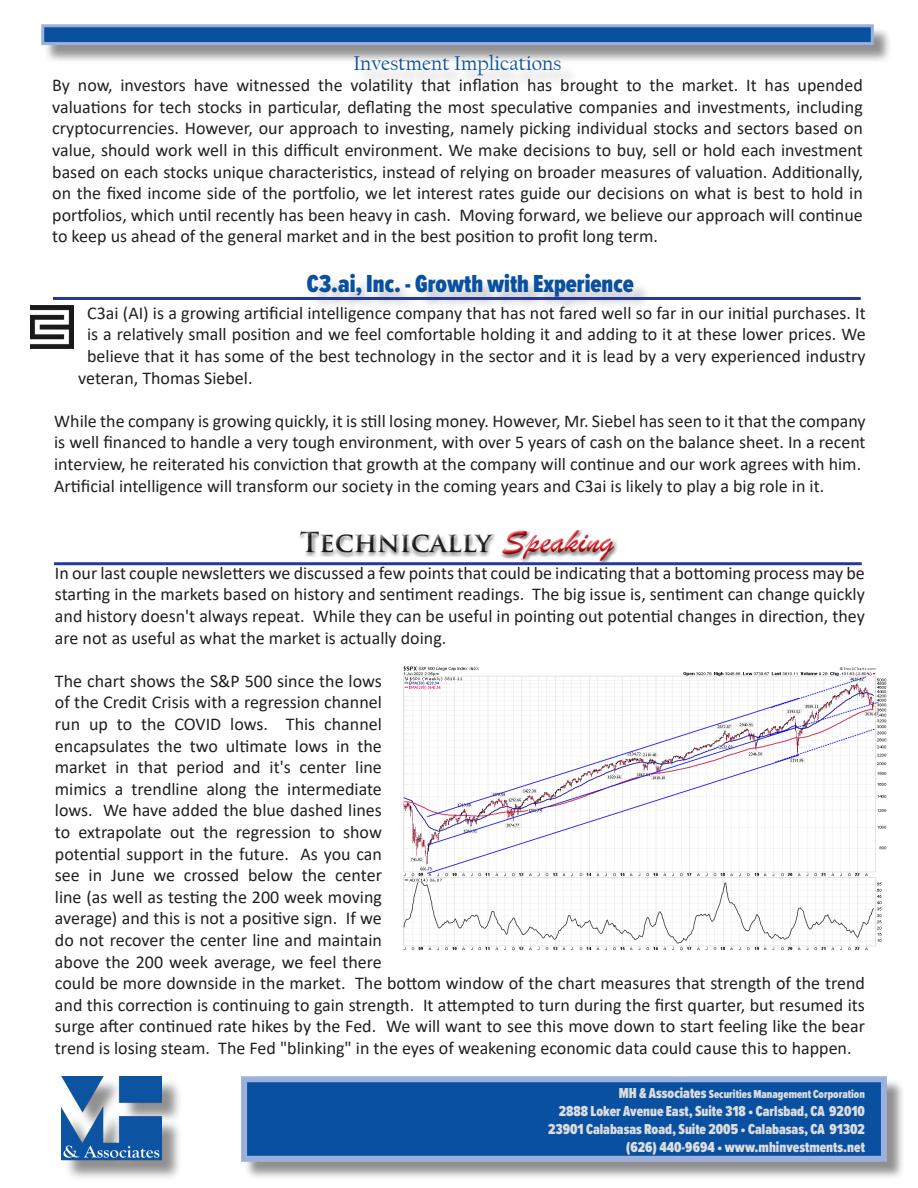
<style>
.page{position:relative;width:918px;height:1188px;background:#fff}
.page>*{position:absolute;margin:0;border:0;box-sizing:border-box;transform-origin:0 0}
.t1{font:700 27px "Trajan Pro";color:#231f20}
.Headline{font:900 25.5px "Proxima Nova Ex Cn";color:#0a50a0}
.Headline-2{font:21px "Californian FB";color:#0a50a0}
.t2{font:18px/21.6px "Calibri";color:#231f20;text-align:justify}
.Subhead_1{font:900 15px "Proxima Nova Ex Cn";color:#dcdddf}
.Subhead_1-2{font:900 12px "Proxima Nova Ex Cn";color:#dcdddf}
.s1{font-family:"Brush Script";font-weight:400;font-size:36px;color:#d2161e}
.s2{font-size:15px}
</style>
<div class="page">
<div style="left:243px;top:1079px;width:662px;height:101px;background:#231f20;opacity:.5"></div>
<div style="left:241px;top:1076px;width:646px;height:86px;background:#0a50a0;border:6px solid #9bb1db"></div>
<div style="left:44px;top:27px;width:849px;height:37px;background:#231f20;opacity:.5"></div>
<div style="left:41px;top:24px;width:833px;height:21px;background:#0a50a0;border:3px solid #9bb1db"></div>
<div style="left:65px;top:1079px;width:118px;height:102px;background:#231f20;opacity:.5"></div>
<img style="left:62px;top:1076px;width:100px;height:86px">
<div style="left:296px;top:527px;width:324px;height:39px;background:#231f20;opacity:.53"></div>
<div style="left:310px;top:276px;width:341px;height:39px;background:#231f20;opacity:.26"></div>
<hr style="left:54px;top:562px;width:808px;height:3px;background:#263996">
<img style="left:403px;top:666px;width:484px;height:285px">
<div style="left:358px;top:57px;width:221px;height:37px;background:#f9f9f9"></div>
<hr style="left:53px;top:297px;width:808px;height:3px;background:#263996">
<img style="left:30px;top:305px;width:44px;height:43px">
<p class="Headline-2" style="left:353px;top:51px;width:210px">Investment Implications</p>
<p class="t2" style="left:52px;top:74px;width:812px">By now, investors have witnessed the volatility that inflation has brought to the market. It has upended valuations for tech stocks in particular, deflating the most speculative companies and investments, including cryptocurrencies. However, our approach to investing, namely picking individual stocks and sectors based on value, should work well in this difficult environment. We make decisions to buy, sell or hold each investment based on each stocks unique characteristics, instead of relying on broader measures of valuation. Additionally, on the fixed income side of the portfolio, we let interest rates guide our decisions on what is best to hold in portfolios, which until recently has been heavy in cash. Moving forward, we believe our approach will continue to keep us ahead of the general market and in the best position to profit long term.</p>
<p class="Headline" style="left:307px;top:265px;width:328px">C3.ai, Inc. - Growth with Experience</p>
<p class="t2" style="left:87px;top:302px;width:780px">C3ai (AI) is a growing artificial intelligence company that has not fared well so far in our initial purchases. It</p>
<p class="t2" style="left:87px;top:323px;width:780px">is a relatively small position and we feel comfortable holding it and adding to it at these lower prices. We</p>
<p class="t2" style="left:87px;top:345px;width:780px">believe that it has some of the best technology in the sector and it is lead by a very experienced industry</p>
<p class="t2" style="left:78px;top:366px;width:176px">veteran, Thomas Siebel.</p>
<p class="t2" style="left:54px;top:410px;width:813px">While the company is growing quickly, it is still losing money. However, Mr. Siebel has seen to it that the company is well financed to handle a very tough environment, with over 5 years of cash on the balance sheet. In a recent interview, he reiterated his conviction that growth at the company will continue and our work agrees with him.</p>
<p class="t2" style="left:54px;top:474px;width:772px">Artificial intelligence will transform our society in the coming years and C3ai is likely to play a big role in it.</p>
<h1 class="t1" style="left:300px;top:526px;width:315px">Technically <span class="s1">Speaking</span></h1>
<p class="t2" style="left:55px;top:562px;width:812px">In our last couple newsletters we discussed a few points that could be indicating that a bottoming process may be starting in the markets based on history and sentiment readings. The big issue is, sentiment can change quickly and history doesn't always repeat. While they can be useful in pointing out potential changes in direction, they are not as useful as what the market is actually doing.</p>
<p class="t2" style="left:55px;top:670px;width:812px;text-align:left">The chart shows the S&amp;P 500 since the lows<br>of the Credit Crisis with a regression channel<br>run up to the COVID lows. This channel<br>encapsulates the two ultimate lows in the<br>market in that period and it's center line<br>mimics a trendline along the intermediate<br>lows. We have added the blue dashed lines<br>to extrapolate out the regression to show<br>potential support in the future. As you can<br>see in June we crossed below the center<br>line (as well as testing the 200 week moving<br>average) and this is not a positive sign. If we<br>do not recover the center line and maintain<br>above the 200 week average, we feel there<br>could be more downside in the market. The bottom window of the chart measures that strength of the trend and this correction is continuing to gain strength. It attempted to turn during the first quarter, but resumed its surge after continued rate hikes by the Fed. We will want to see this move down to start feeling like the bear trend is losing steam. The Fed "blinking" in the eyes of weakening economic data could cause this to happen.</p>
<p class="Subhead_1-2" style="left:619px;top:1086px;width:248px"><span class="s2">MH &amp; Associates</span> Securities Management Corporation</p>
<p class="Subhead_1" style="left:559px;top:1100px;width:308px">2888 Loker Avenue East, Suite 318 • Carlsbad, CA 92010</p>
<p class="Subhead_1" style="left:548px;top:1118px;width:318px">23901 Calabasas Road, Suite 2005 • Calabasas, CA 91302</p>
<p class="Subhead_1" style="left:626px;top:1136px;width:241px">(626) 440-9694 • www.mhinvestments.net</p>
</div>
